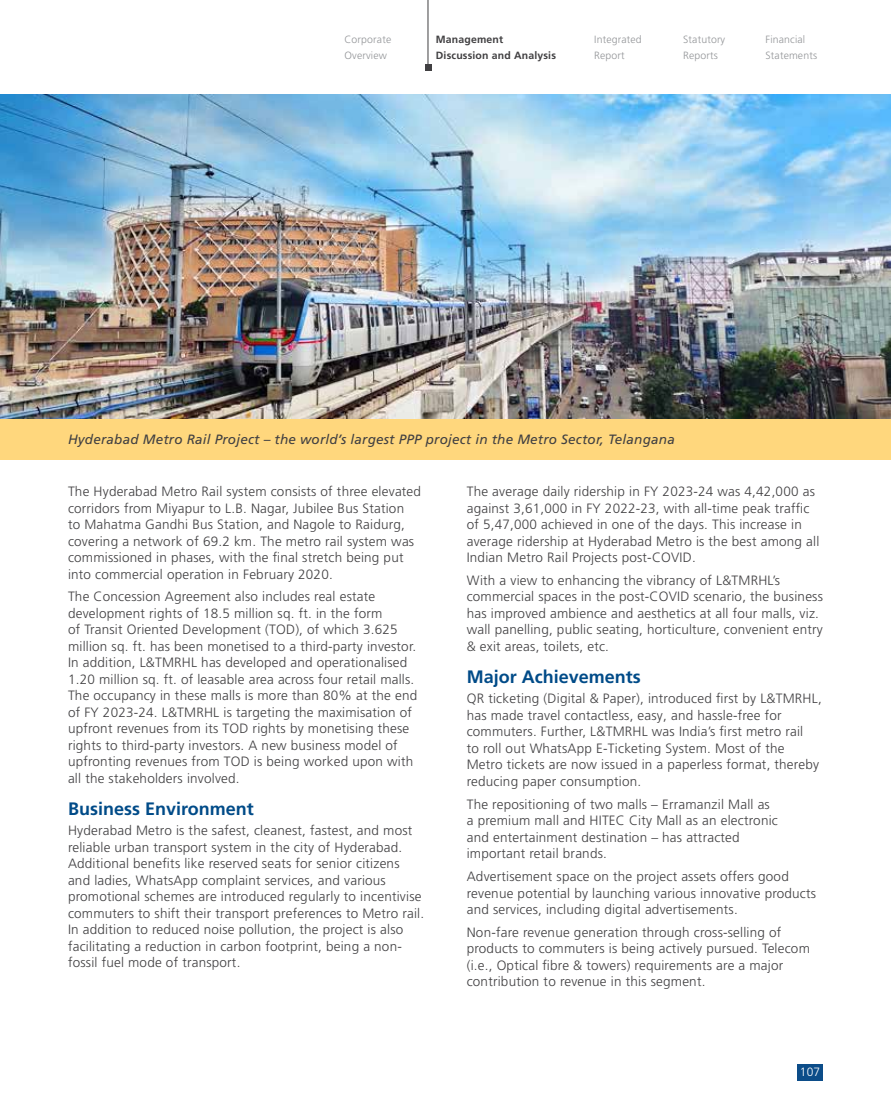
<style>
.page{position:relative;width:891px;height:1107px;background:#fff}
.page>*{position:absolute;margin:0;border:0;box-sizing:border-box;transform-origin:0 0}
.t1{font:700 18px "Frutiger LT Pro";color:#004b88}
.t2{font:300 13.5px/16.5px "Frutiger LT Pro";letter-spacing:.015em;color:#414042}
.t3{font:italic 13.5px "Frutiger LT Pro";letter-spacing:.015em;color:#414042}
.t4{font:300 12px "Frutiger LT Pro";color:#fff}
.t5{font:300 10.5px/16.5px "Frutiger LT Pro";letter-spacing:.015em;color:#939598}
.t6{font:700 10.5px/16.5px "Frutiger LT Pro";letter-spacing:.015em;color:#414042}
</style>
<div class="page">
<div style="left:0;top:419px;width:891px;height:41px;background:#ffd77d"></div>
<hr style="left:428px;top:0;width:1px;height:64px;background:#414042">
<svg style="left:425px;top:64px;width:6px;height:6px"></svg>
<div style="left:797px;top:1064px;width:26px;height:16px;background:#0c4d89"></div>
<img style="left:0;top:94px;width:891px;height:325px">
<p class="t6" style="left:436px;top:31px;width:122px">Management<br>Discussion and Analysis</p>
<p class="t5" style="left:766px;top:31px;width:53px">Financial<br>Statements</p>
<p class="t5" style="left:594px;top:31px;width:49px">Integrated<br>Report</p>
<p class="t5" style="left:344px;top:31px;width:48px">Corporate<br>Overview</p>
<p class="t5" style="left:683px;top:31px;width:44px">Statutory<br>Reports</p>
<p class="t3" style="left:68px;top:431px;width:608px">Hyderabad Metro Rail Project – the world’s largest PPP project in the Metro Sector, Telangana</p>
<p class="t2" style="left:68px;top:483px;width:355px">The Hyderabad Metro Rail system consists of three elevated corridors from Miyapur to L.B. Nagar, Jubilee Bus Station<br>to Mahatma Gandhi Bus Station, and Nagole to Raidurg, covering a network of 69.2 km. The metro rail system was commissioned in phases, with the final stretch being put into commercial operation in February 2020.</p>
<p class="t2" style="left:68px;top:589px;width:351px">The Concession Agreement also includes real estate development rights of 18.5 million sq. ft. in the form<br>of Transit Oriented Development (TOD), of which 3.625 million sq. ft. has been monetised to a third-party investor.<br>In addition, L&amp;TMRHL has developed and operationalised 1.20 million sq. ft. of leasable area across four retail malls.<br>The occupancy in these malls is more than 80% at the end of FY 2023-24. L&amp;TMRHL is targeting the maximisation of upfront revenues from its TOD rights by monetising these rights to third-party investors. A new business model of upfronting revenues from TOD is being worked upon with all the stakeholders involved.</p>
<h1 class="t1" style="left:68px;top:798px;width:187px">Business Environment</h1>
<p class="t2" style="left:68px;top:823px;width:358px">Hyderabad Metro is the safest, cleanest, fastest, and most reliable urban transport system in the city of Hyderabad.<br>Additional benefits like reserved seats for senior citizens and ladies, WhatsApp complaint services, and various promotional schemes are introduced regularly to incentivise commuters to shift their transport preferences to Metro rail.<br>In addition to reduced noise pollution, the project is also facilitating a reduction in carbon footprint, being a non&shy;fossil fuel mode of transport.</p>
<p class="t2" style="left:467px;top:483px;width:354px">The average daily ridership in FY 2023-24 was 4,42,000 as against 3,61,000 in FY 2022-23, with all-time peak traffic of 5,47,000 achieved in one of the days. This increase in average ridership at Hyderabad Metro is the best among all Indian Metro Rail Projects post-COVID.</p>
<p class="t2" style="left:467px;top:572px;width:358px">With a view to enhancing the vibrancy of L&amp;TMRHL’s commercial spaces in the post-COVID scenario, the business has improved ambience and aesthetics at all four malls, viz. wall panelling, public seating, horticulture, convenient entry &amp; exit areas, toilets, etc.</p>
<h1 class="t1" style="left:467px;top:666px;width:176px">Major Achievements</h1>
<p class="t2" style="left:467px;top:691px;width:357px">QR ticketing (Digital &amp; Paper), introduced first by L&amp;TMRHL, has made travel contactless, easy, and hassle-free for commuters. Further, L&amp;TMRHL was India’s first metro rail<br>to roll out WhatsApp E-Ticketing System. Most of the Metro tickets are now issued in a paperless format, thereby reducing paper consumption.</p>
<p class="t2" style="left:467px;top:796px;width:313px">The repositioning of two malls – Erramanzil Mall as a premium mall and HITEC City Mall as an electronic and entertainment destination – has attracted important retail brands.</p>
<p class="t2" style="left:467px;top:868px;width:351px">Advertisement space on the project assets offers good revenue potential by launching various innovative products and services, including digital advertisements.</p>
<p class="t2" style="left:467px;top:924px;width:345px">Non-fare revenue generation through cross-selling of products to commuters is being actively pursued. Telecom (i.e., Optical fibre &amp; towers) requirements are a major contribution to revenue in this segment.</p>
<p class="t4" style="left:800px;top:1065px;width:22px">107</p>
</div>
